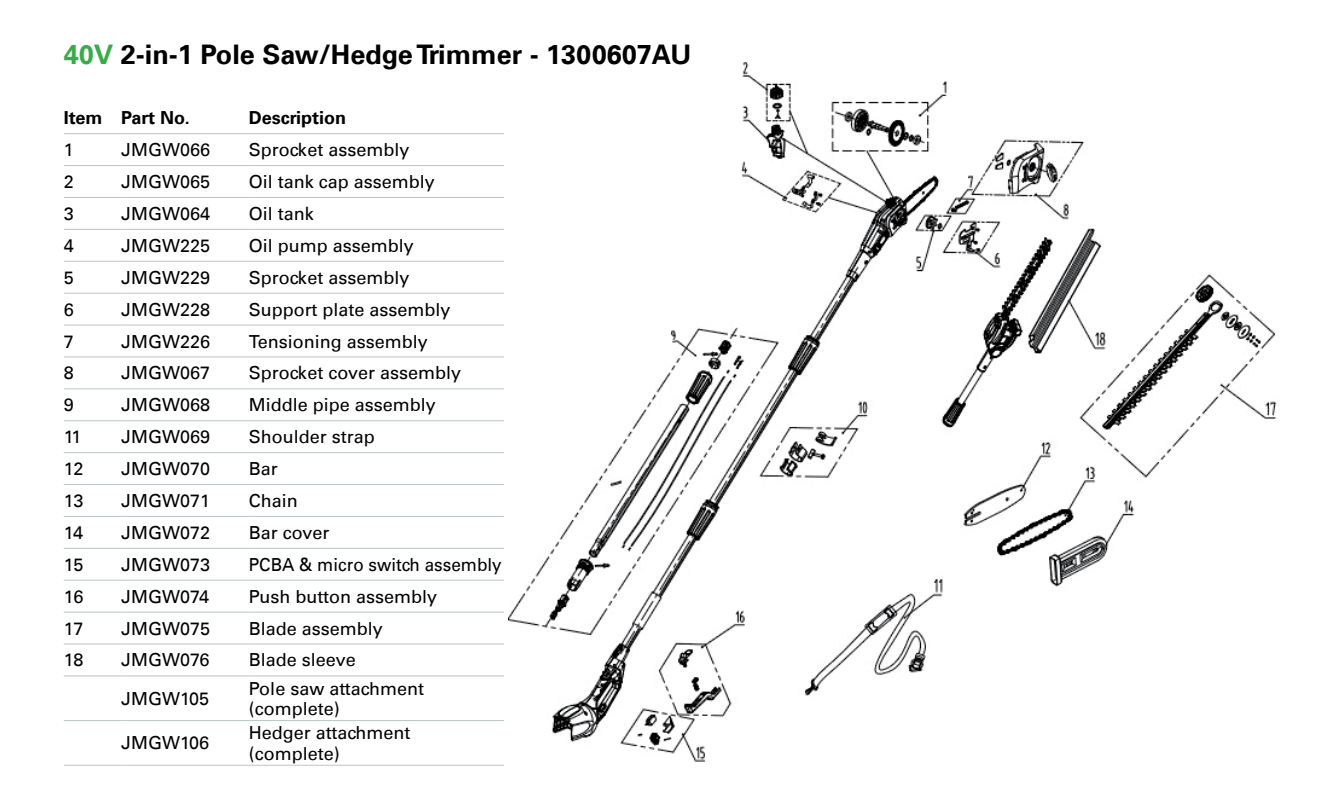
<style>
.page{position:relative;width:1340px;height:797px;background:#fff}
.page>*{position:absolute;margin:0;border:0;box-sizing:border-box;transform-origin:0 0}
.t1{font:700 27px "Univers LT";color:#000}
.t2{font:18px/20.2px "Univers LT";color:#000}
.t3{font:18px "Univers LT";color:#000;scale:.95 1}
.t4{font:700 18px "Univers LT";color:#000}
.s1{color:#38ac49}
</style>
<div class="page">
<img style="left:509px;top:62px;width:768px;height:700px">
<hr style="left:64px;top:133px;width:57px;height:1px;background:#bac7c4">
<hr style="left:64px;top:165px;width:57px;height:1px;background:#bac7c4">
<hr style="left:64px;top:197px;width:57px;height:1px;background:#bac7c4">
<hr style="left:64px;top:388px;width:57px;height:1px;background:#bac7c4">
<hr style="left:64px;top:420px;width:57px;height:1px;background:#bac7c4">
<hr style="left:121px;top:133px;width:128px;height:1px;background:#bac7c4">
<hr style="left:249px;top:133px;width:255px;height:1px;background:#bac7c4">
<hr style="left:121px;top:165px;width:128px;height:1px;background:#bac7c4">
<hr style="left:249px;top:165px;width:255px;height:1px;background:#bac7c4">
<hr style="left:121px;top:197px;width:128px;height:1px;background:#bac7c4">
<hr style="left:249px;top:197px;width:255px;height:1px;background:#bac7c4">
<hr style="left:64px;top:229px;width:57px;height:1px;background:#bac7c4">
<hr style="left:121px;top:229px;width:128px;height:1px;background:#bac7c4">
<hr style="left:249px;top:229px;width:255px;height:1px;background:#bac7c4">
<hr style="left:64px;top:261px;width:57px;height:1px;background:#bac7c4">
<hr style="left:121px;top:261px;width:128px;height:1px;background:#bac7c4">
<hr style="left:249px;top:261px;width:255px;height:1px;background:#bac7c4">
<hr style="left:64px;top:293px;width:57px;height:1px;background:#bac7c4">
<hr style="left:121px;top:293px;width:128px;height:1px;background:#bac7c4">
<hr style="left:249px;top:293px;width:255px;height:1px;background:#bac7c4">
<hr style="left:64px;top:325px;width:57px;height:1px;background:#bac7c4">
<hr style="left:121px;top:325px;width:128px;height:1px;background:#bac7c4">
<hr style="left:249px;top:325px;width:255px;height:1px;background:#bac7c4">
<hr style="left:64px;top:357px;width:57px;height:1px;background:#bac7c4">
<hr style="left:121px;top:357px;width:128px;height:1px;background:#bac7c4">
<hr style="left:249px;top:357px;width:255px;height:1px;background:#bac7c4">
<hr style="left:121px;top:388px;width:128px;height:1px;background:#bac7c4">
<hr style="left:249px;top:388px;width:255px;height:1px;background:#bac7c4">
<hr style="left:121px;top:420px;width:128px;height:1px;background:#bac7c4">
<hr style="left:249px;top:420px;width:255px;height:1px;background:#bac7c4">
<hr style="left:64px;top:452px;width:57px;height:1px;background:#bac7c4">
<hr style="left:121px;top:452px;width:128px;height:1px;background:#bac7c4">
<hr style="left:249px;top:452px;width:255px;height:1px;background:#bac7c4">
<hr style="left:64px;top:484px;width:57px;height:1px;background:#bac7c4">
<hr style="left:121px;top:484px;width:128px;height:1px;background:#bac7c4">
<hr style="left:249px;top:484px;width:255px;height:1px;background:#bac7c4">
<hr style="left:64px;top:516px;width:57px;height:1px;background:#bac7c4">
<hr style="left:121px;top:516px;width:128px;height:1px;background:#bac7c4">
<hr style="left:249px;top:516px;width:255px;height:1px;background:#bac7c4">
<hr style="left:64px;top:548px;width:57px;height:1px;background:#bac7c4">
<hr style="left:121px;top:548px;width:128px;height:1px;background:#bac7c4">
<hr style="left:249px;top:548px;width:255px;height:1px;background:#bac7c4">
<hr style="left:64px;top:580px;width:57px;height:1px;background:#bac7c4">
<hr style="left:121px;top:580px;width:128px;height:1px;background:#bac7c4">
<hr style="left:249px;top:580px;width:255px;height:1px;background:#bac7c4">
<hr style="left:64px;top:612px;width:57px;height:1px;background:#bac7c4">
<hr style="left:121px;top:612px;width:128px;height:1px;background:#bac7c4">
<hr style="left:249px;top:612px;width:255px;height:1px;background:#bac7c4">
<hr style="left:64px;top:644px;width:57px;height:1px;background:#bac7c4">
<hr style="left:121px;top:644px;width:128px;height:1px;background:#bac7c4">
<hr style="left:249px;top:644px;width:255px;height:1px;background:#bac7c4">
<hr style="left:64px;top:675px;width:57px;height:1px;background:#bac7c4">
<hr style="left:121px;top:675px;width:128px;height:1px;background:#bac7c4">
<hr style="left:249px;top:675px;width:255px;height:1px;background:#bac7c4">
<hr style="left:64px;top:720px;width:57px;height:1px;background:#bac7c4">
<hr style="left:121px;top:720px;width:128px;height:1px;background:#bac7c4">
<hr style="left:249px;top:720px;width:255px;height:1px;background:#bac7c4">
<hr style="left:64px;top:765px;width:57px;height:1px;background:#bac7c4">
<hr style="left:121px;top:765px;width:128px;height:1px;background:#bac7c4">
<hr style="left:249px;top:765px;width:255px;height:1px;background:#bac7c4">
<h1 class="t1" style="left:64px;top:39px;width:629px"><span class="s1">40V</span> 2-in-1 Pole Saw/Hedge Trimmer - 1300607AU</h1>
<p class="t4" style="left:64px;top:107px;width:127px">Item Part No.</p>
<p class="t4" style="left:249px;top:107px;width:99px">Description</p>
<p class="t2" style="left:64px;top:140px;width:12px">1</p>
<p class="t2" style="left:121px;top:140px;width:91px">JMGW066</p>
<p class="t2" style="left:249px;top:140px;width:162px">Sprocket assembly</p>
<p class="t2" style="left:64px;top:172px;width:12px">2</p>
<p class="t2" style="left:121px;top:172px;width:91px">JMGW065</p>
<p class="t2" style="left:249px;top:172px;width:188px">Oil tank cap assembly</p>
<p class="t2" style="left:64px;top:203px;width:12px">3</p>
<p class="t2" style="left:121px;top:203px;width:91px">JMGW064</p>
<p class="t2" style="left:249px;top:203px;width:67px">Oil tank</p>
<p class="t2" style="left:64px;top:235px;width:12px">4</p>
<p class="t2" style="left:121px;top:235px;width:91px">JMGW225</p>
<p class="t2" style="left:249px;top:235px;width:167px">Oil pump assembly</p>
<p class="t2" style="left:64px;top:267px;width:12px">5</p>
<p class="t2" style="left:121px;top:267px;width:91px">JMGW229</p>
<p class="t2" style="left:249px;top:267px;width:162px">Sprocket assembly</p>
<p class="t2" style="left:64px;top:299px;width:12px">6</p>
<p class="t2" style="left:121px;top:299px;width:91px">JMGW228</p>
<p class="t2" style="left:249px;top:299px;width:203px">Support plate assembly</p>
<p class="t2" style="left:64px;top:331px;width:12px">7</p>
<p class="t2" style="left:121px;top:331px;width:91px">JMGW226</p>
<p class="t2" style="left:249px;top:331px;width:180px">Tensioning assembly</p>
<p class="t2" style="left:64px;top:363px;width:12px">8</p>
<p class="t2" style="left:121px;top:363px;width:91px">JMGW067</p>
<p class="t2" style="left:249px;top:363px;width:214px">Sprocket cover assembly</p>
<p class="t2" style="left:64px;top:395px;width:12px">9</p>
<p class="t2" style="left:121px;top:395px;width:91px">JMGW068</p>
<p class="t2" style="left:249px;top:395px;width:189px">Middle pipe assembly</p>
<p class="t2" style="left:64px;top:427px;width:19px">11</p>
<p class="t2" style="left:121px;top:427px;width:91px">JMGW069</p>
<p class="t2" style="left:249px;top:427px;width:128px">Shoulder strap</p>
<p class="t2" style="left:64px;top:459px;width:21px">12</p>
<p class="t2" style="left:121px;top:459px;width:91px">JMGW070</p>
<p class="t2" style="left:249px;top:459px;width:31px">Bar</p>
<p class="t2" style="left:64px;top:491px;width:21px">13</p>
<p class="t2" style="left:121px;top:491px;width:91px">JMGW071</p>
<p class="t2" style="left:249px;top:491px;width:51px">Chain</p>
<p class="t2" style="left:64px;top:522px;width:21px">14</p>
<p class="t2" style="left:121px;top:522px;width:91px">JMGW072</p>
<p class="t2" style="left:249px;top:522px;width:82px">Bar cover</p>
<p class="t2" style="left:64px;top:554px;width:21px">15</p>
<p class="t2" style="left:121px;top:554px;width:91px">JMGW073</p>
<p class="t3" style="left:249px;top:554px;width:268px">PCBA &amp; micro switch assembly</p>
<p class="t2" style="left:64px;top:586px;width:21px">16</p>
<p class="t2" style="left:121px;top:586px;width:90px">JMGW074</p>
<p class="t2" style="left:249px;top:586px;width:190px">Push button assembly</p>
<p class="t2" style="left:64px;top:618px;width:21px">17</p>
<p class="t2" style="left:121px;top:618px;width:91px">JMGW075</p>
<p class="t2" style="left:249px;top:618px;width:136px">Blade assembly</p>
<p class="t2" style="left:64px;top:650px;width:21px">18</p>
<p class="t2" style="left:121px;top:650px;width:90px">JMGW076</p>
<p class="t2" style="left:249px;top:650px;width:109px">Blade sleeve</p>
<p class="t2" style="left:121px;top:688px;width:90px">JMGW105</p>
<p class="t2" style="left:249px;top:678px;width:177px">Pole saw attachment (complete)</p>
<p class="t2" style="left:121px;top:733px;width:90px">JMGW106</p>
<p class="t2" style="left:249px;top:723px;width:163px">Hedger attachment (complete)</p>
</div>
